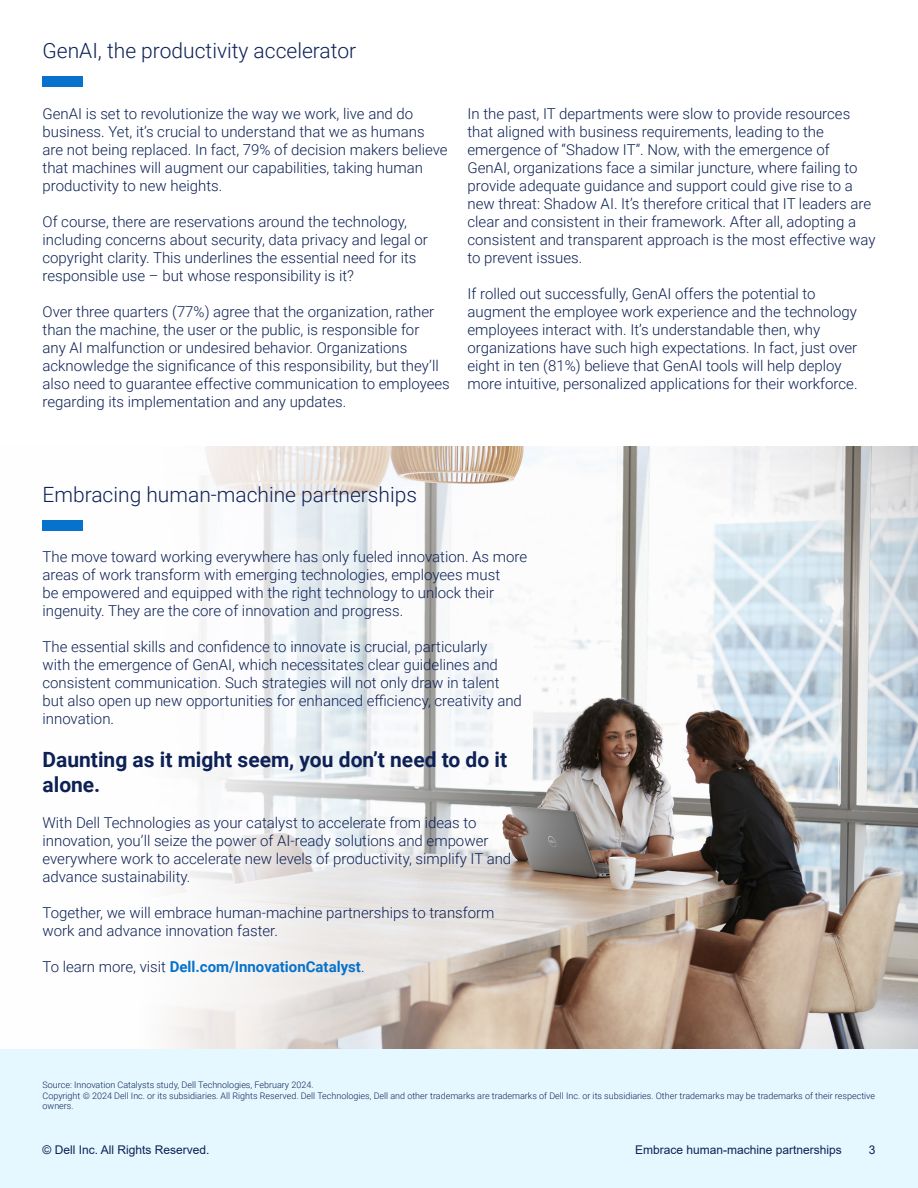
<style>
.page{position:relative;width:918px;height:1188px;background:#fff}
.page>*{position:absolute;margin:0;border:0;box-sizing:border-box;transform-origin:0 0}
.t1{font:300 21px "Roboto";color:#0d2155}
.t2{font:700 21px/25.2px "Roboto";color:#0d2155}
.t3{font:300 15px/18px "Roboto";color:#0d2155}
.t4{font:700 15px "Roboto";color:#0672cb}
.t5{font:12px "Arial";color:#0d2155}
.t6{font:300 9px/10.8px "Roboto";color:#0d2155}
.s1{font-weight:300;color:#0d2155}
</style>
<div class="page">
<img style="left:0;top:446px;width:918px;height:604px">
<div style="left:0;top:1050px;width:918px;height:138px;background:#e5f8ff"></div>
<div style="left:43px;top:76px;width:40px;height:10px;background:#0672cb"></div>
<div style="left:43px;top:520px;width:40px;height:10px;background:#0672cb"></div>
<h1 class="t1" style="left:43px;top:36px;width:315px">GenAI, the productivity accelerator</h1>
<p class="t3" style="left:43px;top:104px;width:407px">GenAI is set to revolutionize the way we work, live and do business. Yet, it’s crucial to understand that we as humans are not being replaced. In fact, 79% of decision makers believe that machines will augment our capabilities, taking human productivity to new heights.</p>
<p class="t3" style="left:43px;top:212px;width:387px">Of course, there are reservations around the technology, including concerns about security, data privacy and legal or copyright clarity. This underlines the essential need for its responsible use – but whose responsibility is it?</p>
<p class="t3" style="left:43px;top:302px;width:409px">Over three quarters (77%) agree that the organization, rather than the machine, the user or the public, is responsible for<br>any AI malfunction or undesired behavior. Organizations acknowledge the significance of this responsibility, but they’ll also need to guarantee effective communication to employees regarding its implementation and any updates.</p>
<p class="t3" style="left:467px;top:104px;width:409px">In the past, IT departments were slow to provide resources that aligned with business requirements, leading to the emergence of “Shadow IT”. Now, with the emergence of GenAI, organizations face a similar juncture, where failing to provide adequate guidance and support could give rise to a new threat: Shadow AI. It’s therefore critical that IT leaders are clear and consistent in their framework. After all, adopting a consistent and transparent approach is the most effective way to prevent issues.</p>
<p class="t3" style="left:467px;top:284px;width:392px">If rolled out successfully, GenAI offers the potential to augment the employee work experience and the technology employees interact with. It’s understandable then, why organizations have such high expectations. In fact, just over eight in ten (81%) believe that GenAI tools will help deploy more intuitive, personalized applications for their workforce.</p>
<h1 class="t1" style="left:43px;top:480px;width:376px">Embracing human-machine partnerships</h1>
<p class="t3" style="left:43px;top:547px;width:486px">The move toward working everywhere has only fueled innovation. As more areas of work transform with emerging technologies, employees must<br>be empowered and equipped with the right technology to unlock their ingenuity. They are the core of innovation and progress.</p>
<p class="t3" style="left:43px;top:637px;width:481px">The essential skills and confidence to innovate is crucial, particularly<br>with the emergence of GenAI, which necessitates clear guidelines and consistent communication. Such strategies will not only draw in talent but also open up new opportunities for enhanced efficiency, creativity and innovation.</p>
<h1 class="t2" style="left:43px;top:746px;width:466px">Daunting as it might seem, you don’t need to do it alone.</h1>
<p class="t3" style="left:43px;top:813px;width:470px">With Dell Technologies as your catalyst to accelerate from ideas to innovation, you’ll seize the power of AI-ready solutions and empower everywhere work to accelerate new levels of productivity, simplify IT and advance sustainability.</p>
<p class="t3" style="left:43px;top:903px;width:454px">Together, we will embrace human-machine partnerships to transform work and advance innovation faster.</p>
<p class="t4" style="left:43px;top:956px;width:324px"><span class="s1">To learn more, visit</span> Dell.com/InnovationCatalyst<span class="s1">.</span></p>
<p class="t6" style="left:43px;top:1079px;width:834px">Source: Innovation Catalysts study, Dell Technologies, February 2024.<br>Copyright © 2024 Dell Inc. or its subsidiaries. All Rights Reserved. Dell Technologies, Dell and other trademarks are trademarks of Dell Inc. or its subsidiaries. Other trademarks may be trademarks of their respective owners.</p>
<p class="t5" style="left:43px;top:1142px;width:168px">© Dell Inc. All Rights Reserved.</p>
<p class="t5" style="left:635px;top:1142px;width:208px">Embrace human-machine partnerships</p>
<p class="t5" style="left:869px;top:1142px;width:8px">3</p>
</div>
